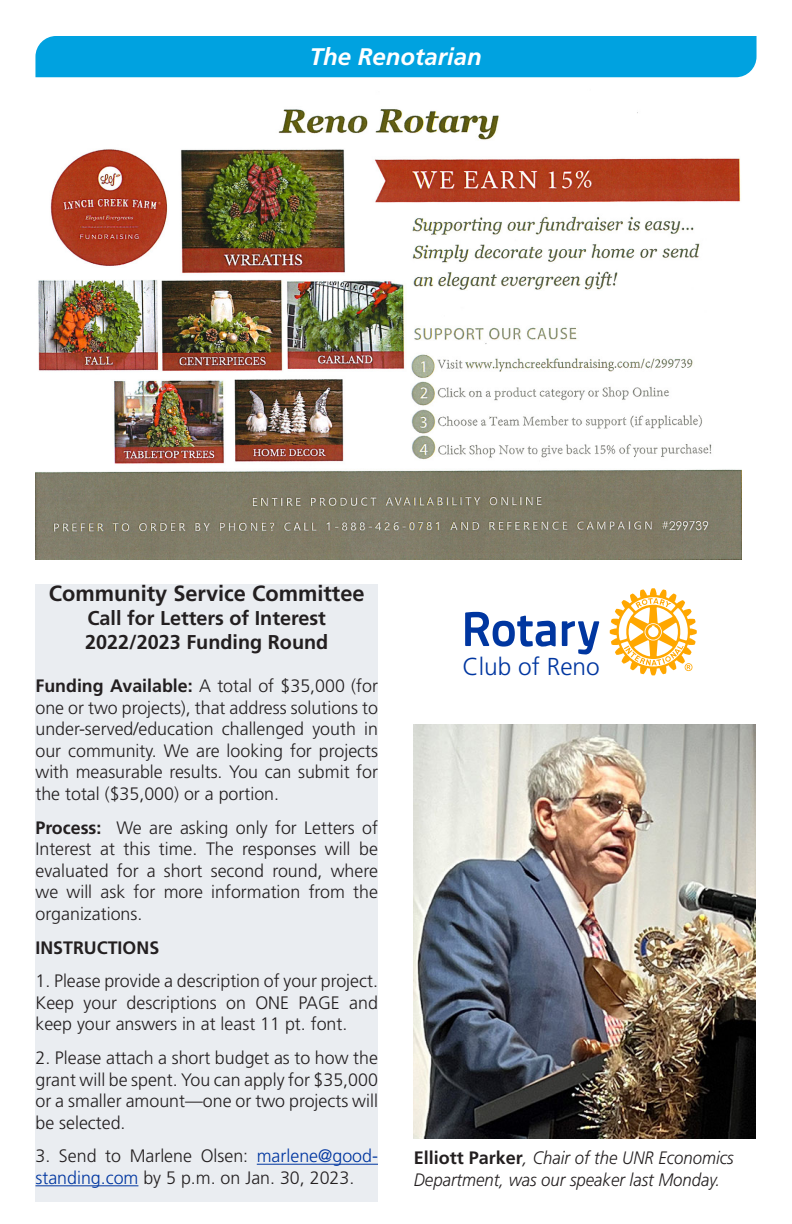
<style>
.page{position:relative;width:792px;height:1224px;background:#fff}
.page>*{position:absolute;margin:0;border:0;box-sizing:border-box;transform-origin:0 0}
.t1{font:300 24.4px "Frutiger LT Std";color:#0036a0}
.t2{font:italic 700 24px "Frutiger LT Std";color:#fff}
.body{font:700 22px "Frutiger LT Std";color:#231f20}
.body-2{font:700 20px "Frutiger LT Std";color:#231f20}
.body-3{font:300 18px/21.6px "Frutiger LT Std";color:#231f20;text-align:justify}
.body-4{font:italic 300 18px/21.6px "Frutiger LT Std";color:#231f20}
.body-5{font:700 18px "Frutiger LT Std";color:#231f20}
.s1{font-weight:700}
.s2{color:#0036a0}
.s3{font-weight:700;font-style:normal}
</style>
<div class="page">
<div style="left:35px;top:36px;width:722px;height:41px;background:#00a2e0"></div>
<svg style="left:465px;top:612px;width:134px;height:42px"></svg>
<svg style="left:610px;top:588px;width:87px;height:87px"></svg>
<img style="left:35px;top:109px;width:706px;height:450px">
<img style="left:414px;top:724px;width:342px;height:415px">
<div style="left:35px;top:584px;width:343px;height:618px;background:#eaedf1"></div>
<hr style="left:257px;top:1164px;width:121px;height:1px;background:#0036a0">
<hr style="left:35px;top:1185px;width:103px;height:1px;background:#0036a0">
<h2 class="t2" style="left:310px;top:43px;width:174px">The Renotarian</h2>
<p class="body" style="left:49px;top:580px;width:317px">Community Service Committee</p>
<p class="body-2" style="left:88px;top:606px;width:240px">Call for Letters of Interest</p>
<p class="body-2" style="left:85px;top:630px;width:245px">2022/2023 Funding Round</p>
<p class="body-3" style="left:35px;top:675px;width:344px"><span class="s1">Funding Available:</span> A total of $35,000 (for one or two projects), that address solutions to under-served/education challenged youth in our community. We are looking for projects with measurable results. You can submit for the total ($35,000) or a portion.</p>
<p class="body-3" style="left:35px;top:817px;width:344px"><span class="s1">Process:</span> We are asking only for Letters of Interest at this time. The responses will be evaluated for a short second round, where we will ask for more information from the organizations.</p>
<p class="body-5" style="left:35px;top:937px;width:125px">INSTRUCTIONS</p>
<p class="body-3" style="left:35px;top:970px;width:344px">1. Please provide a description of your project.<br>Keep your descriptions on ONE PAGE and keep your answers in at least 11 pt. font.</p>
<p class="body-3" style="left:35px;top:1047px;width:344px">2. Please attach a short budget as to how the grant will be spent. You can apply for $35,000 or a smaller amount—one or two projects will be selected.</p>
<p class="body-3" style="left:35px;top:1146px;width:344px">3. Send to Marlene Olsen: <span class="s2">marlene@good&shy;standing.com</span> by 5 p.m. on Jan. 30, 2023.</p>
<p class="t1" style="left:462px;top:652px;width:139px">Club of Reno</p>
<p class="body-4" style="left:414px;top:1148px;width:321px"><span class="s3">Elliott Parker</span>, Chair of the UNR Economics<br>Department, was our speaker last Monday.</p>
</div>
